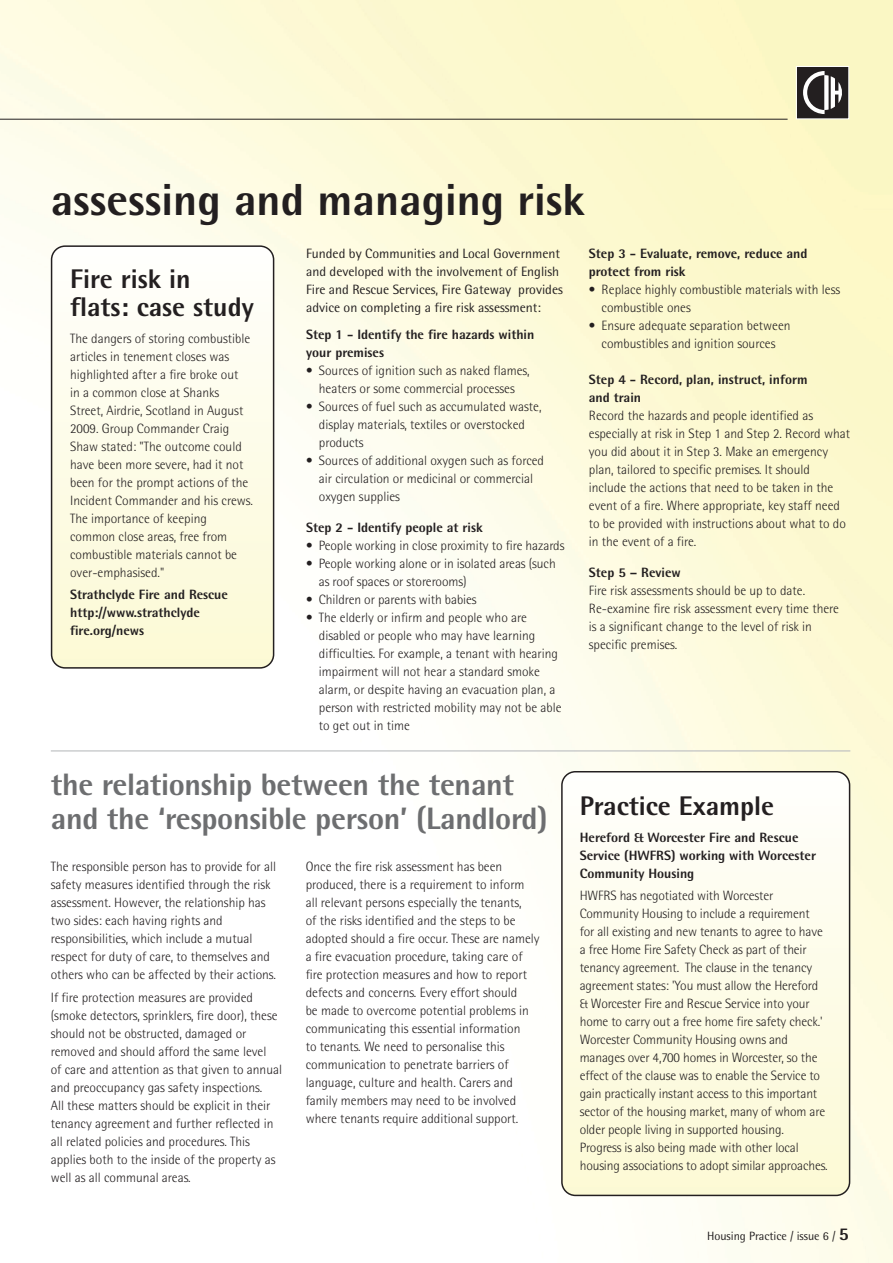
<style>
.page{position:relative;width:893px;height:1263px;background:#fff}
.page>*{position:absolute;margin:0;border:0;box-sizing:border-box;transform-origin:0 0}
.t1{font:800 45px "AT Rotis Semi Sans";color:#231f20}
.t2{font:800 31.05px/34.5px "AT Rotis Semi Sans";letter-spacing:-.01em;color:#6d6e70}
.t3{font:800 27px/28.5px "AT Rotis Semi Sans";color:#231f20}
.t4{font:300 13.5px/18px "AT Rotis Semi Sans";color:#231f20}
.t5{font:800 13.5px/18px "AT Rotis Semi Sans";color:#231f20}
.t6{font:13.5px/18px "AT Rotis Semi Sans";color:#231f20}
.t7{font:12px "AT Rotis Semi Sans";color:#231f20}
.s1{font-weight:800;font-size:18px}
</style>
<div class="page">
<svg style="left:561px;top:771px;width:289px;height:425px"></svg>
<svg style="left:51px;top:245px;width:223px;height:424px"></svg>
<div style="left:797px;top:67px;width:51px;height:51px;background:#231f20"></div>
<svg style="left:803px;top:71px;width:39px;height:43px"></svg>
<div style="left:796px;top:66px;width:53px;height:53px;border:1px solid #fff"></div>
<hr style="left:0;top:119px;width:787px;height:1px;background:#231f20">
<hr style="left:51px;top:750px;width:799px;height:1px;background:#bbbdc0">
<h1 class="t1" style="left:51px;top:184px;width:536px">assessing and managing risk</h1>
<h3 class="t3" style="left:70px;top:267px;width:185px">Fire risk in flats: case study</h3>
<p class="t4" style="left:70px;top:330px;width:184px">The dangers of storing combustible articles in tenement closes was highlighted after a fire broke out<br>in a common close at Shanks<br>Street, Airdrie, Scotland in August<br>2009. Group Commander Craig<br>Shaw stated: "The outcome could have been more severe, had it not been for the prompt actions of the<br>Incident Commander and his crews.<br>The importance of keeping common close areas, free from combustible materials cannot be over-emphasised."</p>
<p class="t5" style="left:70px;top:587px;width:159px">Strathclyde Fire and Rescue http://www.strathclyde fire.org/news</p>
<p class="t6" style="left:306px;top:246px;width:258px">Funded by Communities and Local Government and developed with the involvement of English Fire and Rescue Services, Fire Gateway provides advice on completing a fire risk assessment:</p>
<p class="t5" style="left:306px;top:327px;width:230px">Step 1 - Identify the fire hazards within your premises</p>
<p class="t4" style="left:306px;top:363px;width:225px;text-align:center">• Sources of ignition such as naked flames, heaters or some commercial processes</p>
<p class="t4" style="left:319px;top:399px;width:224px;text-indent:-13px">• Sources of fuel such as accumulated waste, display materials, textiles or overstocked products</p>
<p class="t4" style="left:319px;top:453px;width:227px;text-indent:-13px">• Sources of additional oxygen such as forced air circulation or medicinal or commercial oxygen supplies</p>
<p class="t5" style="left:306px;top:519px;width:178px">Step 2 - Identify people at risk</p>
<p class="t4" style="left:306px;top:537px;width:260px">• People working in close proximity to fire hazards</p>
<p class="t4" style="left:319px;top:555px;width:238px;text-indent:-13px">• People working alone or in isolated areas (such as roof spaces or storerooms)</p>
<p class="t4" style="left:306px;top:591px;width:172px">• Children or parents with babies</p>
<p class="t4" style="left:319px;top:609px;width:244px;text-indent:-13px">• The elderly or infirm and people who are disabled or people who may have learning difficulties. For example, a tenant with hearing impairment will not hear a standard smoke alarm, or despite having an evacuation plan, a person with restricted mobility may not be able to get out in time</p>
<p class="t5" style="left:589px;top:246px;width:220px">Step 3 - Evaluate, remove, reduce and protect from risk</p>
<p class="t4" style="left:601px;top:282px;width:240px;text-indent:-13px">• Replace highly combustible materials with less combustible ones</p>
<p class="t4" style="left:589px;top:318px;width:203px;text-align:center">• Ensure adequate separation between combustibles and ignition sources</p>
<p class="t5" style="left:589px;top:372px;width:220px">Step 4 - Record, plan, instruct, inform and train</p>
<p class="t4" style="left:589px;top:408px;width:263px">Record the hazards and people identified as especially at risk in Step 1 and Step 2. Record what you did about it in Step 3. Make an emergency plan, tailored to specific premises. It should include the actions that need to be taken in the event of a fire. Where appropriate, key staff need to be provided with instructions about what to do in the event of a fire.</p>
<p class="t5" style="left:589px;top:565px;width:93px">Step 5 – Review</p>
<p class="t4" style="left:589px;top:583px;width:252px">Fire risk assessments should be up to date.<br>Re-examine fire risk assessment every time there is a significant change to the level of risk in specific premises.</p>
<h2 class="t2" style="left:51px;top:771px;width:498px">the relationship between the tenant and the ‘responsible person’ (Landlord)</h2>
<p class="t4" style="left:51px;top:859px;width:227px">The responsible person has to provide for all safety measures identified through the risk assessment. However, the relationship has two sides: each having rights and responsibilities, which include a mutual respect for duty of care, to themselves and others who can be affected by their actions.</p>
<p class="t4" style="left:51px;top:989px;width:233px">If fire protection measures are provided (smoke detectors, sprinklers, fire door), these should not be obstructed, damaged or removed and should afford the same level<br>of care and attention as that given to annual and preoccupancy gas safety inspections.<br>All these matters should be explicit in their tenancy agreement and further reflected in all related policies and procedures. This applies both to the inside of the property as well as all communal areas.</p>
<p class="t4" style="left:306px;top:859px;width:235px">Once the fire risk assessment has been produced, there is a requirement to inform all relevant persons especially the tenants,<br>of the risks identified and the steps to be adopted should a fire occur. These are namely a fire evacuation procedure, taking care of fire protection measures and how to report defects and concerns. Every effort should<br>be made to overcome potential problems in communicating this essential information<br>to tenants. We need to personalise this communication to penetrate barriers of language, culture and health. Carers and family members may need to be involved where tenants require additional support.</p>
<h3 class="t3" style="left:580px;top:795px;width:196px">Practice Example</h3>
<p class="t5" style="left:580px;top:830px;width:238px">Hereford &amp; Worcester Fire and Rescue<br>Service (HWFRS) working with Worcester<br>Community Housing</p>
<p class="t4" style="left:580px;top:888px;width:249px">HWFRS has negotiated with Worcester Community Housing to include a requirement for all existing and new tenants to agree to have a free Home Fire Safety Check as part of their tenancy agreement. The clause in the tenancy agreement states: 'You must allow the Hereford &amp; Worcester Fire and Rescue Service into your home to carry out a free home fire safety check.' Worcester Community Housing owns and manages over 4,700 homes in Worcester, so the effect of the clause was to enable the Service to gain practically instant access to this important sector of the housing market, many of whom are older people living in supported housing.<br>Progress is also being made with other local housing associations to adopt similar approaches.</p>
<p class="t7" style="left:707px;top:1232px;width:143px">Housing Practice / issue 6 / <span class="s1">5</span></p>
</div>
